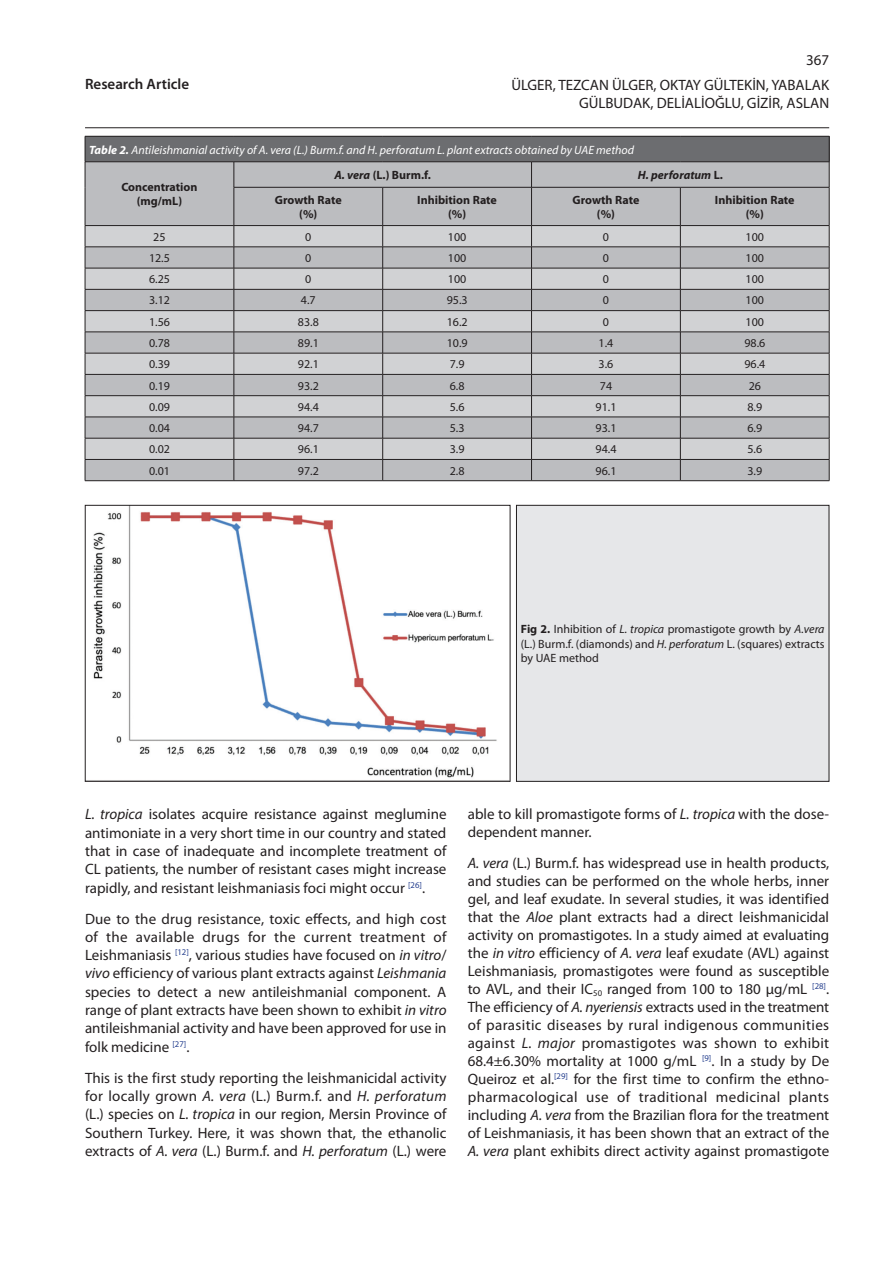
<style>
.page{position:relative;width:893px;height:1263px;background:#fff}
.page>*{position:absolute;margin:0;border:0;box-sizing:border-box;transform-origin:0 0}
.t1{font:15px/18px "Myriad Pro";color:#231f20;text-align:justify}
.t2{font:600 15px "Myriad Pro";color:#231f20}
.t3{font:12px/14.4px "Myriad Pro";color:#231f20;text-align:justify}
.t4{font:italic 12px "Myriad Pro";color:#fff}
.t5{font:700 12px/14.4px "Myriad Pro";color:#231f20;text-align:center}
.t6{font:italic 700 12px "Myriad Pro";color:#231f20}
.s1{font-weight:700}
.s2{font-style:italic}
.s3{font-style:normal}
</style>
<div class="page">
<hr style="left:85px;top:127px;width:744px;height:1px;background:#231f20">
<div style="left:85px;top:136px;width:744px;height:26px;background:#6c6d70"></div>
<div style="left:86px;top:163px;width:743px;height:62px;background:#bcbdc0"></div>
<hr style="left:85px;top:136px;width:149px;height:1px;background:#231f20">
<hr style="left:234px;top:136px;width:149px;height:1px;background:#231f20">
<hr style="left:383px;top:136px;width:148px;height:1px;background:#231f20">
<hr style="left:531px;top:136px;width:149px;height:1px;background:#231f20">
<hr style="left:680px;top:136px;width:149px;height:1px;background:#231f20">
<hr style="left:85px;top:162px;width:149px;height:1px;background:#231f20">
<svg style="left:85px;top:136px;width:1px;height:51px"></svg>
<hr style="left:85px;top:187px;width:1px;height:38px;background:#231f20">
<hr style="left:234px;top:162px;width:149px;height:1px;background:#231f20">
<svg style="left:234px;top:162px;width:1px;height:25px"></svg>
<hr style="left:383px;top:162px;width:148px;height:1px;background:#231f20">
<hr style="left:531px;top:162px;width:149px;height:1px;background:#231f20">
<svg style="left:531px;top:163px;width:1px;height:24px"></svg>
<hr style="left:680px;top:162px;width:149px;height:1px;background:#231f20">
<svg style="left:829px;top:136px;width:1px;height:51px"></svg>
<hr style="left:234px;top:187px;width:149px;height:1px;background:#231f20">
<hr style="left:234px;top:187px;width:1px;height:38px;background:#231f20">
<hr style="left:383px;top:187px;width:148px;height:1px;background:#231f20">
<hr style="left:382px;top:187px;width:1px;height:38px;background:#231f20">
<hr style="left:531px;top:187px;width:149px;height:1px;background:#231f20">
<hr style="left:531px;top:187px;width:1px;height:38px;background:#231f20">
<hr style="left:680px;top:187px;width:149px;height:1px;background:#231f20">
<hr style="left:680px;top:187px;width:1px;height:38px;background:#231f20">
<hr style="left:829px;top:187px;width:1px;height:38px;background:#231f20">
<hr style="left:85px;top:225px;width:149px;height:1px;background:#231f20">
<hr style="left:234px;top:225px;width:149px;height:1px;background:#231f20">
<hr style="left:383px;top:225px;width:148px;height:1px;background:#231f20">
<hr style="left:531px;top:225px;width:149px;height:1px;background:#231f20">
<hr style="left:680px;top:225px;width:149px;height:1px;background:#231f20">
<svg style="left:85px;top:226px;width:745px;height:254px"></svg>
<hr style="left:85px;top:480px;width:149px;height:1px;background:#231f20">
<hr style="left:234px;top:480px;width:149px;height:1px;background:#231f20">
<hr style="left:383px;top:480px;width:148px;height:1px;background:#231f20">
<hr style="left:531px;top:480px;width:149px;height:1px;background:#231f20">
<hr style="left:680px;top:480px;width:149px;height:1px;background:#231f20">
<img style="left:93px;top:507px;width:404px;height:271px">
<div style="left:85px;top:505px;width:425px;height:276px;border:1px solid #231f20"></div>
<div style="left:516px;top:505px;width:313px;height:276px;background:#e6e7e9"></div>
<div style="left:516px;top:505px;width:313px;height:276px;border:1px solid #231f20"></div>
<p class="t2" style="left:85px;top:74px;width:106px">Research Article</p>
<p class="t1" style="left:511px;top:47px;width:319px;line-height:25px;text-align:right">367<br>ÜLGER, TEZCAN ÜLGER, OKTAY GÜLTEKİN, YABALAK</p>
<p class="t1" style="left:579px;top:94px;width:252px">GÜLBUDAK, DELİALİOĞLU, GİZİR, ASLAN</p>
<p class="t4" style="left:89px;top:142px;width:546px"><span class="s1">Table 2.</span> Antileishmanial activity of A. vera (L.) Burm.f. and H. perforatum L. plant extracts obtained by UAE method</p>
<p class="t5" style="left:121px;top:180px;width:78px">Concentration (mg/mL)</p>
<p class="t5" style="left:334px;top:168px;width:98px"><span class="s2">A. vera</span> (L.) Burm.f.</p>
<p class="t6" style="left:638px;top:167px;width:87px">H. perforatum <span class="s3">L.</span></p>
<p class="t5" style="left:275px;top:193px;width:68px">Growth Rate (%)</p>
<p class="t5" style="left:417px;top:193px;width:81px">Inhibition Rate (%)</p>
<p class="t5" style="left:573px;top:193px;width:68px">Growth Rate (%)</p>
<p class="t5" style="left:715px;top:193px;width:81px">Inhibition Rate (%)</p>
<p class="t3" style="left:153px;top:229px;width:14px">25</p>
<p class="t3" style="left:305px;top:229px;width:8px">0</p>
<p class="t3" style="left:448px;top:229px;width:20px">100</p>
<p class="t3" style="left:603px;top:229px;width:8px">0</p>
<p class="t3" style="left:746px;top:229px;width:20px">100</p>
<p class="t3" style="left:149px;top:251px;width:22px">12.5</p>
<p class="t3" style="left:305px;top:251px;width:8px">0</p>
<p class="t3" style="left:448px;top:251px;width:20px">100</p>
<p class="t3" style="left:603px;top:251px;width:8px">0</p>
<p class="t3" style="left:746px;top:251px;width:20px">100</p>
<p class="t3" style="left:149px;top:272px;width:22px">6.25</p>
<p class="t3" style="left:305px;top:272px;width:8px">0</p>
<p class="t3" style="left:448px;top:272px;width:20px">100</p>
<p class="t3" style="left:603px;top:272px;width:8px">0</p>
<p class="t3" style="left:746px;top:272px;width:20px">100</p>
<p class="t3" style="left:149px;top:293px;width:22px">3.12</p>
<p class="t3" style="left:301px;top:293px;width:16px">4.7</p>
<p class="t3" style="left:447px;top:293px;width:22px">95.3</p>
<p class="t3" style="left:603px;top:293px;width:8px">0</p>
<p class="t3" style="left:746px;top:293px;width:20px">100</p>
<p class="t3" style="left:149px;top:314px;width:22px">1.56</p>
<p class="t3" style="left:298px;top:314px;width:22px">83.8</p>
<p class="t3" style="left:447px;top:314px;width:22px">16.2</p>
<p class="t3" style="left:603px;top:314px;width:8px">0</p>
<p class="t3" style="left:746px;top:314px;width:20px">100</p>
<p class="t3" style="left:149px;top:336px;width:22px">0.78</p>
<p class="t3" style="left:298px;top:336px;width:22px">89.1</p>
<p class="t3" style="left:447px;top:336px;width:22px">10.9</p>
<p class="t3" style="left:599px;top:336px;width:16px">1.4</p>
<p class="t3" style="left:744px;top:336px;width:22px">98.6</p>
<p class="t3" style="left:149px;top:357px;width:22px">0.39</p>
<p class="t3" style="left:298px;top:357px;width:22px">92.1</p>
<p class="t3" style="left:450px;top:357px;width:16px">7.9</p>
<p class="t3" style="left:599px;top:357px;width:16px">3.6</p>
<p class="t3" style="left:744px;top:357px;width:22px">96.4</p>
<p class="t3" style="left:149px;top:378px;width:22px">0.19</p>
<p class="t3" style="left:298px;top:378px;width:22px">93.2</p>
<p class="t3" style="left:450px;top:378px;width:16px">6.8</p>
<p class="t3" style="left:600px;top:378px;width:14px">74</p>
<p class="t3" style="left:749px;top:378px;width:14px">26</p>
<p class="t3" style="left:149px;top:399px;width:22px">0.09</p>
<p class="t3" style="left:298px;top:399px;width:22px">94.4</p>
<p class="t3" style="left:450px;top:399px;width:16px">5.6</p>
<p class="t3" style="left:596px;top:399px;width:22px">91.1</p>
<p class="t3" style="left:747px;top:399px;width:16px">8.9</p>
<p class="t3" style="left:149px;top:421px;width:22px">0.04</p>
<p class="t3" style="left:298px;top:421px;width:22px">94.7</p>
<p class="t3" style="left:450px;top:421px;width:16px">5.3</p>
<p class="t3" style="left:596px;top:421px;width:22px">93.1</p>
<p class="t3" style="left:747px;top:421px;width:16px">6.9</p>
<p class="t3" style="left:149px;top:442px;width:22px">0.02</p>
<p class="t3" style="left:298px;top:442px;width:22px">96.1</p>
<p class="t3" style="left:450px;top:442px;width:16px">3.9</p>
<p class="t3" style="left:596px;top:442px;width:22px">94.4</p>
<p class="t3" style="left:747px;top:442px;width:16px">5.6</p>
<p class="t3" style="left:149px;top:463px;width:22px">0.01</p>
<p class="t3" style="left:298px;top:463px;width:22px">97.2</p>
<p class="t3" style="left:450px;top:463px;width:16px">2.8</p>
<p class="t3" style="left:596px;top:463px;width:22px">96.1</p>
<p class="t3" style="left:747px;top:463px;width:16px">3.9</p>
<p class="t3" style="left:521px;top:622px;width:305px"><span class="s1">Fig 2.</span> Inhibition of <span class="s2">L. tropica</span> promastigote growth by <span class="s2">A.vera </span>(L.) Burm.f. (diamonds) and <span class="s2">H. perforatum</span> L. (squares) extracts by UAE method</p>
<p class="t1" style="left:85px;top:805px;width:363px"><span class="s2">L. tropica</span> isolates acquire resistance against meglumine antimoniate in a very short time in our country and stated that in case of inadequate and incomplete treatment of CL patients, the number of resistant cases might increase rapidly, and resistant leishmaniasis foci might occur <sup>[26]</sup>.</p>
<p class="t1" style="left:85px;top:909px;width:363px">Due to the drug resistance, toxic effects, and high cost of the available drugs for the current treatment of Leishmaniasis <sup>[12]</sup>, various studies have focused on <span class="s2">in vitro</span>/ <span class="s2">vivo</span> efficiency of various plant extracts against <span class="s2">Leishmania </span>species to detect a new antileishmanial component. A range of plant extracts have been shown to exhibit <span class="s2">in vitro </span>antileishmanial activity and have been approved for use in folk medicine <sup>[27]</sup>.</p>
<p class="t1" style="left:85px;top:1068px;width:363px">This is the first study reporting the leishmanicidal activity for locally grown <span class="s2">A. vera</span> (L.) Burm.f. and <span class="s2">H. perforatum </span>(L.) species on <span class="s2">L. tropica</span> in our region, Mersin Province of Southern Turkey<span class="s2">.</span> Here, it was shown that, the ethanolic extracts of <span class="s2">A. vera</span> (L.) Burm.f. and <span class="s2">H. perforatum</span> (L.) were</p>
<p class="t1" style="left:468px;top:805px;width:363px">able to kill promastigote forms of <span class="s2">L. tropica</span> with the dose&shy;dependent manner.</p>
<p class="t1" style="left:468px;top:854px;width:363px"><span class="s2">A. vera</span> (L.) Burm.f. has widespread use in health products, and studies can be performed on the whole herbs, inner gel, and leaf exudate. In several studies, it was identified that the <span class="s2">Aloe</span> plant extracts had a direct leishmanicidal activity on promastigotes. In a study aimed at evaluating the <span class="s2">in vitro</span> efficiency of <span class="s2">A. vera</span> leaf exudate (AVL) against Leishmaniasis, promastigotes were found as susceptible to AVL, and their IC<sub>50</sub> ranged from 100 to 180 μg/mL <sup>[28]</sup>.<br>The efficiency of <span class="s2">A. nyeriensis</span> extracts used in the treatment of parasitic diseases by rural indigenous communities against <span class="s2">L. major</span> promastigotes was shown to exhibit 68.4±6.30% mortality at 1000 g/mL <sup>[9]</sup>. In a study by De Queiroz et al.<sup>[29]</sup> for the first time to confirm the ethno&shy;pharmacological use of traditional medicinal plants including <span class="s2">A. vera</span> from the Brazilian flora for the treatment of Leishmaniasis, it has been shown that an extract of the <span class="s2">A. vera</span> plant exhibits direct activity against promastigote</p>
</div>
